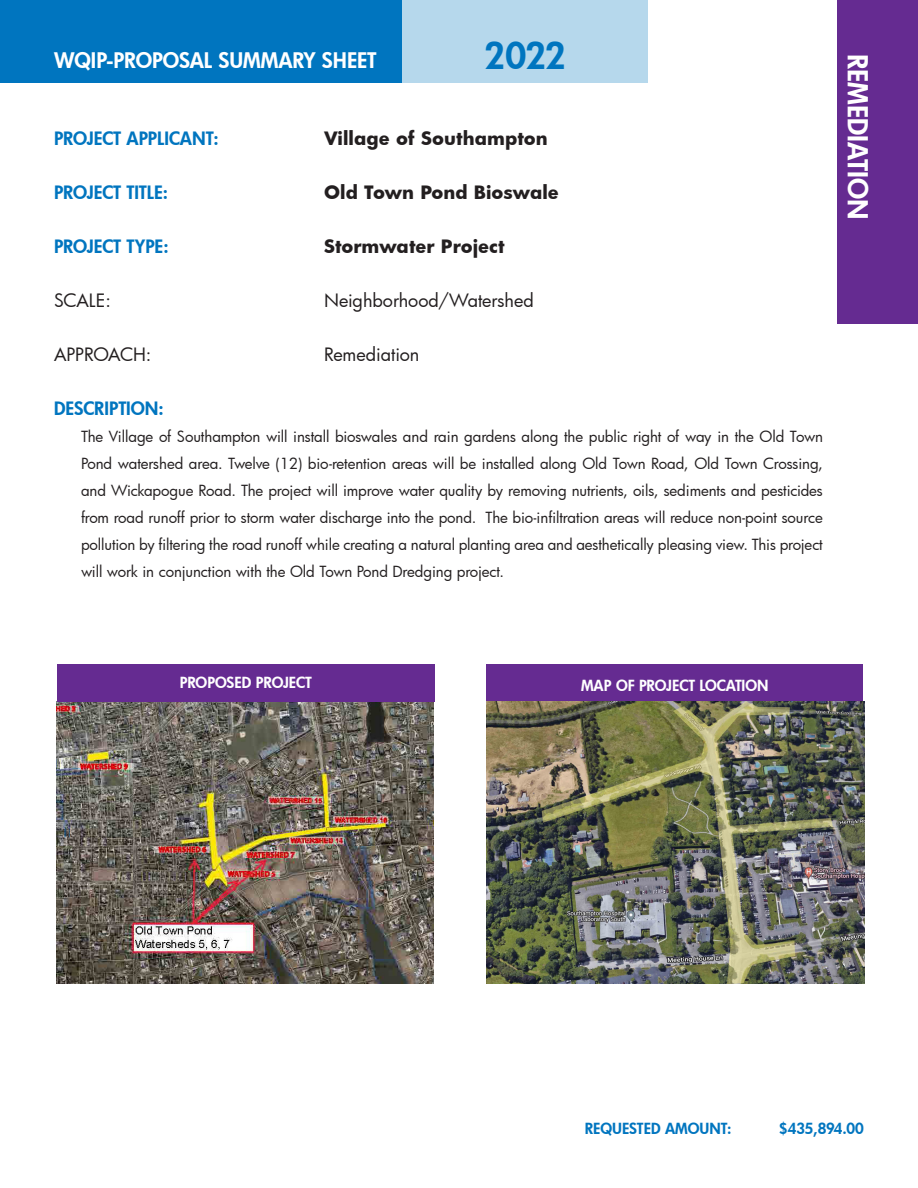
<style>
.page{position:relative;width:918px;height:1188px;background:#fff}
.page>*{position:absolute;margin:0;border:0;box-sizing:border-box;transform-origin:0 0}
.t1{font:800 36px "Futura";color:#0075bf}
.t2{font:800 27px "Futura";color:#fff}
.t3{font:800 21px "Futura";color:#fff}
.t4{font:700 18px "Futura";color:#231f20}
.t5{font:800 18px "Futura";color:#0075bf}
.t6{font:18px "Futura";color:#231f20}
.t7{font:18px "Futura";letter-spacing:-.02em;color:#231f20}
.t8{font:15px/27px "Futura";letter-spacing:-.005em;color:#231f20;text-align:justify}
.t9{font:800 15px "Futura";color:#fff}
.t10{font:800 15px "Futura";color:#0075bf}
</style>
<div class="page">
<div style="left:0;top:0;width:405px;height:82px;background:#0075bf"></div>
<div style="left:403px;top:0;width:245px;height:82px;background:#b6d8ec"></div>
<img style="left:57px;top:702px;width:376px;height:282px">
<div style="left:487px;top:664px;width:376px;height:42px;background:#652b91"></div>
<div style="left:57px;top:664px;width:378px;height:38px;background:#652b91"></div>
<img style="left:487px;top:702px;width:378px;height:282px">
<div style="left:837px;top:0;width:81px;height:324px;background:#652b91"></div>
<h3 class="t3" style="left:54px;top:46px;width:324px">WQIP-PROPOSAL SUMMARY SHEET</h3>
<h1 class="t1" style="left:485px;top:31px;width:83px">2022</h1>
<p class="t5" style="left:54px;top:127px;width:166px">PROJECT APPLICANT:</p>
<p class="t4" style="left:324px;top:126px;width:225px">Village of Southampton</p>
<p class="t5" style="left:54px;top:181px;width:116px">PROJECT TITLE:</p>
<p class="t4" style="left:324px;top:180px;width:236px">Old Town Pond Bioswale</p>
<p class="t5" style="left:54px;top:235px;width:116px">PROJECT TYPE:</p>
<p class="t4" style="left:324px;top:234px;width:182px">Stormwater Project</p>
<p class="t6" style="left:54px;top:289px;width:58px">SCALE:</p>
<p class="t6" style="left:324px;top:289px;width:211px">Neighborhood/Watershed</p>
<p class="t7" style="left:54px;top:343px;width:99px">APPROACH:</p>
<p class="t6" style="left:324px;top:343px;width:97px">Remediation</p>
<p class="t5" style="left:54px;top:397px;width:111px">DESCRIPTION:</p>
<p class="t8" style="left:81px;top:423px;width:743px">The Village of Southampton will install bioswales and rain gardens along the public right of way in the Old Town Pond watershed area. Twelve (12) bio-retention areas will be installed along Old Town Road, Old Town Crossing, and Wickapogue Road. The project will improve water quality by removing nutrients, oils, sediments and pesticides from road runoff prior to storm water discharge into the pond. The bio-infiltration areas will reduce non-point source pollution by filtering the road runoff while creating a natural planting area and aesthetically pleasing view. This project will work in conjunction with the Old Town Pond Dredging project.</p>
<p class="t2" style="left:876px;top:54px;width:167px;rotate:90deg">REMEDIATION</p>
<p class="t9" style="left:180px;top:673px;width:134px">PROPOSED PROJECT</p>
<p class="t9" style="left:581px;top:675px;width:189px">MAP OF PROJECT LOCATION</p>
<p class="t10" style="left:585px;top:1118px;width:148px">REQUESTED AMOUNT:</p>
<p class="t10" style="left:779px;top:1118px;width:86px">$435,894.00</p>
</div>
